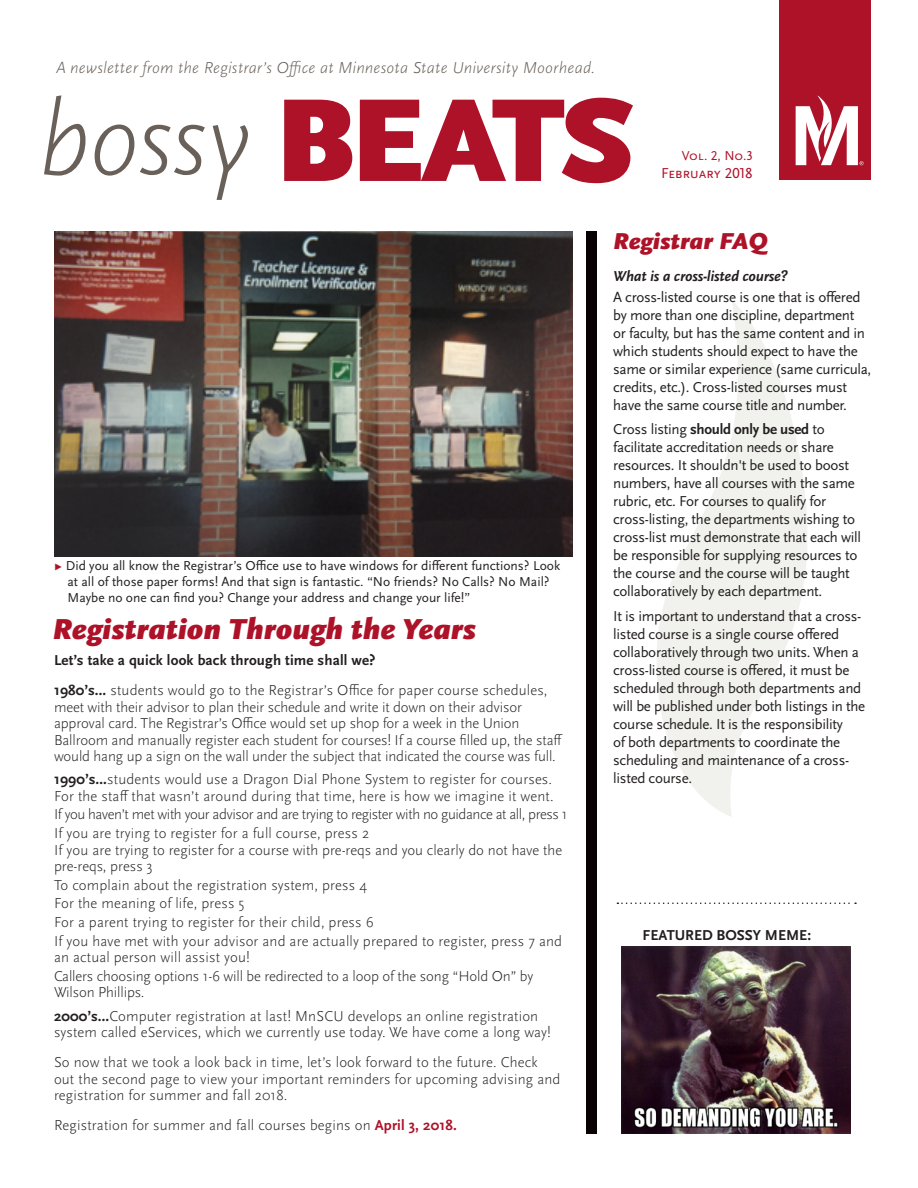
<style>
.page{position:relative;width:918px;height:1188px;background:#fff}
.page>*{position:absolute;margin:0;border:0;box-sizing:border-box;transform-origin:0 0}
.t1{font:900 123.15px "Scala Sans OT";letter-spacing:-.035em;color:#ae1229}
.t2{font:italic 300 107.55px "Scala Sans OT";letter-spacing:-.02em;color:#686059}
.t3{font:italic 900 30.15px "Scala Sans OT";color:#ae1229}
.t4{font:italic 900 24px "Scala Sans OT";color:#ae1229}
.t5{font:italic 300 16.5px "Scala Sans OT";letter-spacing:.01em;color:#686059}
.t6{font:15px/18px "Scala Sans OT";letter-spacing:-.02em;color:#231f20}
.t7{font:300 15px/16.5px "Scala Sans OT";letter-spacing:.01em;color:#231f20}
.t8{font:300 15px/16.5px "Scala Sans OT";letter-spacing:-.01em;color:#231f20}
.t9{font:300 15px "Scala Sans OT";letter-spacing:-.03em;color:#231f20}
.t10{font:700 15px "Scala Sans OT";letter-spacing:.01em;color:#231f20}
.t11{font:italic 700 15px "Scala Sans OT";letter-spacing:-.01em;color:#231f20}
.t12{font:15px "Scala Sans OT";letter-spacing:-.015em;color:#ae1229}
.t13{font:13.5px/16.2px "Scala Sans OT";color:#231f20}
.t14{font:13.5px "Scala Sans OT";color:#ae1229}
.s1{color:#ae1229}
.s2{font-weight:700}
.s3{font-weight:700;color:#ae1229}
</style>
<div class="page">
<svg style="left:657px;top:301px;width:150px;height:515px;fill:#f1f1ee"></svg>
<div style="left:587px;top:231px;width:10px;height:903px;background:#080302"></div>
<div style="left:779px;top:0;width:92px;height:179px;background:#ae1229"></div>
<svg style="left:796px;top:96px;width:68px;height:69px"></svg>
<img style="left:54px;top:231px;width:518px;height:325px">
<svg style="left:617px;top:903px;width:239px;height:1px"></svg>
<img style="left:621px;top:946px;width:230px;height:188px">
<p class="t5" style="left:56px;top:58px;width:541px">A newsletter from the Registrar’s Office at Minnesota State University Moorhead.</p>
<p class="t2" style="left:38px;top:81px;width:215px">bossy</p>
<p class="t1" style="left:274px;top:70px;width:361px">BEATS</p>
<p class="t14" style="left:682px;top:148px;width:72px">Vol. 2, No.3</p>
<p class="t12" style="left:661px;top:165px;width:93px">February 2018</p>
<p class="t13" style="left:68px;top:557px;width:494px;text-indent:-14px"><span class="s1">▸</span> Did you all know the Registrar’s Office use to have windows for different functions? Look at all of those paper forms! And that sign is fantastic. “No friends? No Calls? No Mail?<br>Maybe no one can find you? Change your address and change your life!”</p>
<p class="t3" style="left:52px;top:612px;width:425px">Registration Through the Years</p>
<p class="t10" style="left:54px;top:652px;width:323px">Let’s take a quick look back through time shall we?</p>
<p class="t8" style="left:54px;top:682px;width:510px"><span class="s2">1980’s…</span> students would go to the Registrar’s Office for paper course schedules, meet with their advisor to plan their schedule and write it down on their advisor approval card. The Registrar’s Office would set up shop for a week in the Union Ballroom and manually register each student for courses! If a course filled up, the staff would hang up a sign on the wall under the subject that indicated the course was full.</p>
<p class="t7" style="left:54px;top:771px;width:501px"><span class="s2">1990’s…</span>students would use a Dragon Dial Phone System to register for courses.<br>For the staff that wasn’t around during that time, here is how we imagine it went.</p>
<p class="t9" style="left:54px;top:807px;width:515px">If you haven’t met with your advisor and are trying to register with no guidance at all, press 1</p>
<p class="t7" style="left:54px;top:825px;width:317px">If you are trying to register for a full course, press 2</p>
<p class="t7" style="left:54px;top:842px;width:510px">If you are trying to register for a course with pre-reqs and you clearly do not have the pre-reqs, press 3</p>
<p class="t7" style="left:54px;top:877px;width:315px">To complain about the registration system, press 4</p>
<p class="t7" style="left:54px;top:896px;width:192px">For the meaning of life, press 5</p>
<p class="t7" style="left:54px;top:914px;width:321px">For a parent trying to register for their child, press 6</p>
<p class="t7" style="left:54px;top:933px;width:510px">If you have met with your advisor and are actually prepared to register, press 7 and an actual person will assist you!</p>
<p class="t8" style="left:54px;top:968px;width:481px">Callers choosing options 1-6 will be redirected to a loop of the song “Hold On” by<br>Wilson Phillips.</p>
<p class="t7" style="left:54px;top:1008px;width:499px"><span class="s2">2000’s…</span>Computer registration at last! MnSCU develops an online registration system called eServices, which we currently use today. We have come a long way!</p>
<p class="t7" style="left:54px;top:1054px;width:508px">So now that we took a look back in time, let’s look forward to the future. Check out the second page to view your important reminders for upcoming advising and registration for summer and fall 2018.</p>
<p class="t7" style="left:54px;top:1117px;width:404px">Registration for summer and fall courses begins on <span class="s3">April 3, 2018.</span></p>
<p class="t4" style="left:613px;top:227px;width:156px">Registrar FAQ</p>
<p class="t11" style="left:613px;top:268px;width:176px">What is a cross-listed course?</p>
<p class="t6" style="left:613px;top:288px;width:260px">A cross-listed course is one that is offered by more than one discipline, department<br>or faculty, but has the same content and in which students should expect to have the same or similar experience (same curricula, credits, etc.). Cross-listed courses must have the same course title and number.</p>
<p class="t6" style="left:613px;top:421px;width:249px">Cross listing <span class="s2">should only be used</span> to facilitate accreditation needs or share resources. It shouldn't be used to boost numbers, have all courses with the same rubric, etc. For courses to qualify for cross-listing, the departments wishing to cross-list must demonstrate that each will be responsible for supplying resources to the course and the course will be taught collaboratively by each department.</p>
<p class="t6" style="left:613px;top:608px;width:253px">It is important to understand that a cross&shy;listed course is a single course offered collaboratively through two units. When a cross-listed course is offered, it must be scheduled through both departments and will be published under both listings in the course schedule. It is the responsibility<br>of both departments to coordinate the scheduling and maintenance of a cross&shy;listed course.</p>
<p class="t10" style="left:643px;top:926px;width:170px">FEATURED BOSSY MEME:</p>
</div>
